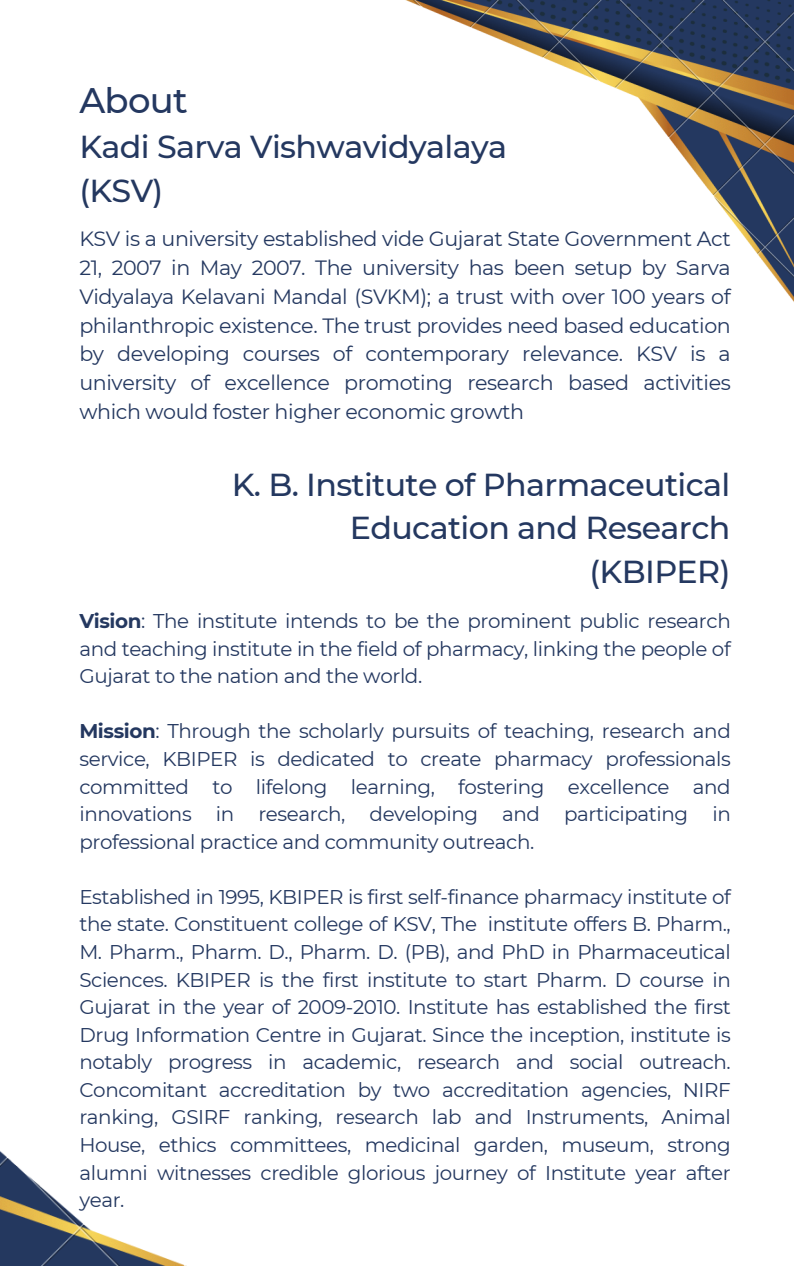
<style>
.page{position:relative;width:794px;height:1266px;background:#fff}
.page>*{position:absolute;margin:0;border:0;box-sizing:border-box;transform-origin:0 0}
.t1{font:500 35.47px "Montserrat";letter-spacing:-.02em;color:#243860}
.t2{font:500 31.72px/43.9px "Montserrat";letter-spacing:-.02em;color:#243860}
.t3{font:20.62px/28.7px "Montserrat";letter-spacing:-.02em;color:#243860;text-align:justify}
.t4{font:19.88px/27.6px "Montserrat";letter-spacing:-.02em;color:#243860;text-align:justify}
.s1{font-weight:700}
</style>
<div class="page">
<img style="left:0;top:1151px;width:187px;height:115px">
<img style="left:405px;top:0;width:388px;height:301px">
<h1 class="t1" style="left:79px;top:79px;width:110px">About</h1>
<h1 class="t2" style="left:79px;top:125px;width:429px">Kadi Sarva Vishwavidyalaya (KSV)</h1>
<p class="t3" style="left:79px;top:225px;width:652px">KSV is a university established vide Gujarat State Government Act 21, 2007 in May 2007. The university has been setup by Sarva Vidyalaya Kelavani Mandal (SVKM); a trust with over 100 years of philanthropic existence. The trust provides need based education by developing courses of contemporary relevance. KSV is a university of excellence promoting research based activities which would foster higher economic growth</p>
<h1 class="t2" style="left:231px;top:462px;width:500px;text-align:right">K. B. Institute of Pharmaceutical<br>Education and Research (KBIPER)</h1>
<p class="t4" style="left:79px;top:607px;width:652px"><span class="s1">Vision</span>: The institute intends to be the prominent public research and teaching institute in the field of pharmacy, linking the people of Gujarat to the nation and the world.</p>
<p class="t4" style="left:79px;top:717px;width:652px"><span class="s1">Mission</span>: Through the scholarly pursuits of teaching, research and service, KBIPER is dedicated to create pharmacy professionals committed to lifelong learning, fostering excellence and innovations in research, developing and participating in professional practice and community outreach.</p>
<p class="t4" style="left:79px;top:883px;width:652px">Established in 1995, KBIPER is first self-finance pharmacy institute of the state. Constituent college of KSV, The institute offers B. Pharm., M. Pharm., Pharm. D., Pharm. D. (PB), and PhD in Pharmaceutical Sciences. KBIPER is the first institute to start Pharm. D course in Gujarat in the year of 2009-2010. Institute has established the first Drug Information Centre in Gujarat. Since the inception, institute is notably progress in academic, research and social outreach.<br>Concomitant accreditation by two accreditation agencies, NIRF ranking, GSIRF ranking, research lab and Instruments, Animal House, ethics committees, medicinal garden, museum, strong alumni witnesses credible glorious journey of Institute year after</p>
<p class="t4" style="left:79px;top:1186px;width:47px">year.</p>
</div>
